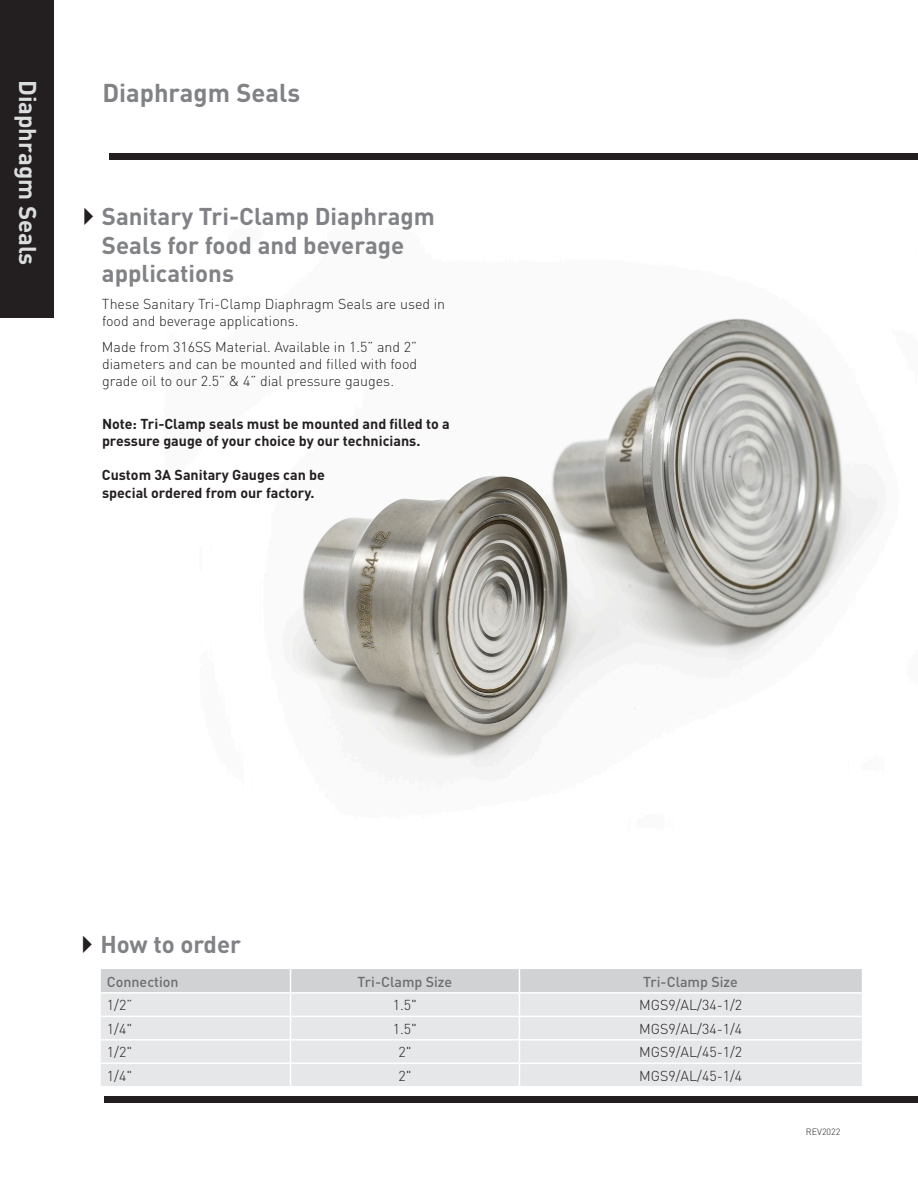
<style>
.page{position:relative;width:918px;height:1188px;background:#fff}
.page>*{position:absolute;margin:0;border:0;box-sizing:border-box;transform-origin:0 0}
.t1{font:700 25.5px "DIN";color:#808285}
.t2{font:700 24px/28.8px "DIN";color:#808285}
.t3{font:700 24px "DIN";color:#dcdddf}
.t4{font:300 14.25px/17.1px "DIN";color:#231f20}
.t5{font:700 14.25px/17.1px "DIN";color:#231f20}
.t6{font:500 14.25px "DIN";color:#6c6d70}
.t7{font:300 9px "DIN";color:#231f20}
</style>
<div class="page">
<div style="left:0;top:0;width:54px;height:318px;background:#231f20"></div>
<img style="left:292px;top:318px;width:587px;height:463px">
<div style="left:109px;top:153px;width:809px;height:7px;background:#231f20"></div>
<svg style="left:101px;top:969px;width:761px;height:117px;background:#e3e4e6"></svg>
<div style="left:104px;top:1096px;width:814px;height:6px;background:#231f20"></div>
<p class="t3" style="left:44px;top:80px;width:187px;rotate:90deg">Diaphragm Seals</p>
<p class="t1" style="left:102px;top:76px;width:199px">Diaphragm Seals</p>
<p class="t2" style="left:102px;top:201px;width:335px">Sanitary Tri-Clamp Diaphragm<br>Seals for food and beverage applications</p>
<p class="t4" style="left:102px;top:295px;width:345px">These Sanitary Tri-Clamp Diaphragm Seals are used in food and beverage applications.</p>
<p class="t4" style="left:102px;top:338px;width:317px;text-align:justify">Made from 316SS Material. Available in 1.5” and 2” diameters and can be mounted and filled with food grade oil to our 2.5” &amp; 4” dial pressure gauges.</p>
<p class="t5" style="left:102px;top:415px;width:349px">Note: Tri-Clamp seals must be mounted and filled to a pressure gauge of your choice by our technicians.</p>
<p class="t5" style="left:102px;top:466px;width:224px">Custom 3A Sanitary Gauges can be special ordered from our factory.</p>
<p class="t2" style="left:100px;top:929px;width:142px">How to order</p>
<p class="t6" style="left:107px;top:973px;width:73px">Connection</p>
<p class="t6" style="left:358px;top:973px;width:96px">Tri-Clamp Size</p>
<p class="t6" style="left:643px;top:973px;width:96px">Tri-Clamp Size</p>
<p class="t4" style="left:107px;top:997px;width:27px">1/2”</p>
<p class="t4" style="left:393px;top:997px;width:26px">1.5"</p>
<p class="t4" style="left:639px;top:997px;width:105px">MGS9/AL/34-1/2</p>
<p class="t4" style="left:107px;top:1020px;width:27px">1/4"</p>
<p class="t4" style="left:393px;top:1020px;width:26px">1.5"</p>
<p class="t4" style="left:639px;top:1020px;width:105px">MGS9/AL/34-1/4</p>
<p class="t4" style="left:107px;top:1043px;width:27px">1/2"</p>
<p class="t4" style="left:398px;top:1043px;width:15px">2"</p>
<p class="t4" style="left:639px;top:1043px;width:105px">MGS9/AL/45-1/2</p>
<p class="t4" style="left:107px;top:1067px;width:27px">1/4"</p>
<p class="t4" style="left:398px;top:1067px;width:15px">2"</p>
<p class="t4" style="left:639px;top:1067px;width:105px">MGS9/AL/45-1/4</p>
<p class="t7" style="left:806px;top:1126px;width:36px">REV2022</p>
</div>
